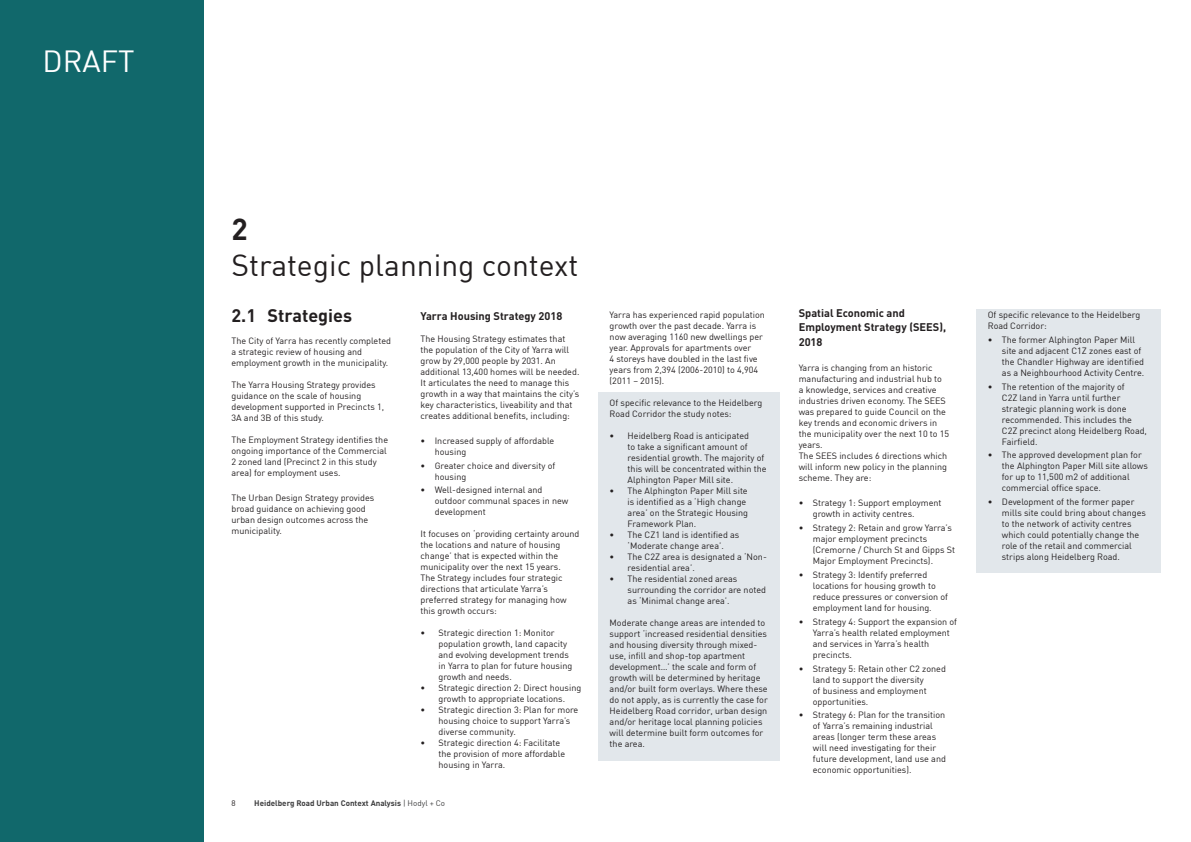
<style>
.page{position:relative;width:1191px;height:842px;background:#fff}
.page>*{position:absolute;margin:0;border:0;box-sizing:border-box;transform-origin:0 0}
.Heading_1_Regular{font:30px "DIN";color:#231f20}
.t1{font:30px "DIN";color:#fff}
.Heading_1{font:700 30px "DIN";color:#231f20}
.Heading_2{font:700 18px "DIN";color:#231f20}
.Heading_3{font:700 11px/14.5px "DIN";color:#231f20}
.Body{font:9px/11px "DIN";color:#231f20}
.t2{font:700 8px "DIN";color:#3e3e3f}
.t3{font:8px "DIN";color:#231f20}
.s1{font-weight:400}
</style>
<div class="page">
<div style="left:0;top:0;width:203px;height:842px;background:#11686b"></div>
<div style="left:976px;top:309px;width:184px;height:264px;background:#e2e7eb"></div>
<div style="left:598px;top:392px;width:182px;height:368px;background:#e2e7eb"></div>
<h1 class="t1" style="left:43px;top:43px;width:94px">DRAFT</h1>
<p class="Heading_1" style="left:231px;top:209px;width:18px">2</p>
<p class="Heading_1_Regular" style="left:231px;top:246px;width:348px">Strategic planning context</p>
<p class="Heading_2" style="left:231px;top:304px;width:122px">2.1 Strategies</p>
<p class="Body" style="left:231px;top:335px;width:161px">The City of Yarra has recently completed a strategic review of housing and employment growth in the municipality.</p>
<p class="Body" style="left:231px;top:379px;width:154px">The Yarra Housing Strategy provides guidance on the scale of housing development supported in Precincts 1,<br>3A and 3B of this study.</p>
<p class="Body" style="left:231px;top:434px;width:158px">The Employment Strategy identifies the ongoing importance of the Commercial 2 zoned land (Precinct 2 in this study area) for employment uses.</p>
<p class="Body" style="left:231px;top:492px;width:144px">The Urban Design Strategy provides broad guidance on achieving good urban design outcomes across the municipality.</p>
<p class="Heading_3" style="left:420px;top:308px;width:143px">Yarra Housing Strategy 2018</p>
<p class="Body" style="left:420px;top:333px;width:160px">The Housing Strategy estimates that the population of the City of Yarra will grow by 29,000 people by 2031. An additional 13,400 homes will be needed.<br>It articulates the need to manage this growth in a way that maintains the city’s key characteristics, liveability and that creates additional benefits, including:</p>
<p class="Body" style="left:435px;top:435px;width:121px;text-indent:-14px">• Increased supply of affordable housing</p>
<p class="Body" style="left:435px;top:460px;width:122px;text-indent:-14px">• Greater choice and diversity of housing</p>
<p class="Body" style="left:435px;top:484px;width:135px;text-indent:-14px">• Well-designed internal and outdoor communal spaces in new development</p>
<p class="Body" style="left:420px;top:528px;width:160px">It focuses on ‘providing certainty around the locations and nature of housing change’ that is expected within the municipality over the next 15 years.<br>The Strategy includes four strategic directions that articulate Yarra’s preferred strategy for managing how this growth occurs:</p>
<p class="Body" style="left:438px;top:627px;width:135px;text-indent:-18px">• Strategic direction 1: Monitor population growth, land capacity and evolving development trends in Yarra to plan for future housing growth and needs.</p>
<p class="Body" style="left:420px;top:682px;width:162px;text-align:center">• Strategic direction 2: Direct housing growth to appropriate locations.</p>
<p class="Body" style="left:438px;top:704px;width:141px;text-indent:-18px">• Strategic direction 3: Plan for more housing choice to support Yarra’s diverse community.</p>
<p class="Body" style="left:438px;top:737px;width:128px;text-indent:-18px">• Strategic direction 4: Facilitate the provision of more affordable housing in Yarra.</p>
<p class="t3" style="left:231px;top:798px;width:6px">8</p>
<p class="t2" style="left:254px;top:798px;width:192px">Heidelberg Road Urban Context Analysis <span class="s1">| Hodyl + Co</span></p>
<p class="Body" style="left:609px;top:309px;width:157px">Yarra has experienced rapid population growth over the past decade. Yarra is now averaging 1160 new dwellings per year. Approvals for apartments over<br>4 storeys have doubled in the last five years from 2,394 (2006-2010) to 4,904 (2011 – 2015).</p>
<p class="Body" style="left:609px;top:397px;width:154px">Of specific relevance to the Heidelberg<br>Road Corridor the study notes:</p>
<p class="Body" style="left:627px;top:430px;width:141px;text-indent:-18px">• Heidelberg Road is anticipated<br>to take a significant amount of residential growth. The majority of this will be concentrated within the Alphington Paper Mill site.</p>
<p class="Body" style="left:627px;top:485px;width:122px;text-indent:-18px">• The Alphington Paper Mill site is identified as a ‘High change area’ on the Strategic Housing<br>Framework Plan.</p>
<p class="Body" style="left:609px;top:529px;width:131px;text-align:center">• The CZ1 land is identified as ‘Moderate change area’.</p>
<p class="Body" style="left:627px;top:551px;width:141px;text-indent:-18px">• The C2Z area is designated a ‘Non&shy;residential area’.</p>
<p class="Body" style="left:627px;top:573px;width:140px;text-indent:-18px">• The residential zoned areas surrounding the corridor are noted as ‘Minimal change area’.</p>
<p class="Body" style="left:609px;top:617px;width:160px">Moderate change areas are intended to support ‘increased residential densities and housing diversity through mixed&shy;use, infill and shop-top apartment development…’ the scale and form of growth will be determined by heritage and/or built form overlays. Where these do not apply, as is currently the case for Heidelberg Road corridor, urban design and/or heritage local planning policies will determine built form outcomes for the area.</p>
<p class="Heading_3" style="left:798px;top:305px;width:149px">Spatial Economic and<br>Employment Strategy (SEES),<br>2018</p>
<p class="Body" style="left:798px;top:362px;width:152px">Yarra is changing from an historic manufacturing and industrial hub to<br>a knowledge, services and creative industries driven economy. The SEES was prepared to guide Council on the key trends and economic drivers in the municipality over the next 10 to 15 years.</p>
<p class="Body" style="left:798px;top:450px;width:150px;text-align:justify">The SEES includes 6 directions which will inform new policy in the planning scheme. They are:</p>
<p class="Body" style="left:813px;top:497px;width:130px;text-indent:-14px">• Strategy 1: Support employment growth in activity centres.</p>
<p class="Body" style="left:813px;top:522px;width:144px;text-indent:-14px">• Strategy 2: Retain and grow Yarra’s major employment precincts (Cremorne / Church St and Gipps St<br>Major Employment Precincts).</p>
<p class="Body" style="left:813px;top:569px;width:137px;text-indent:-14px">• Strategy 3: Identify preferred locations for housing growth to reduce pressures or conversion of employment land for housing.</p>
<p class="Body" style="left:813px;top:616px;width:146px;text-indent:-14px">• Strategy 4: Support the expansion of<br>Yarra’s health related employment and services in Yarra’s health precincts.</p>
<p class="Body" style="left:813px;top:663px;width:134px;text-indent:-14px">• Strategy 5: Retain other C2 zoned land to support the diversity<br>of business and employment opportunities.</p>
<p class="Body" style="left:813px;top:709px;width:135px;text-indent:-14px">• Strategy 6: Plan for the transition of Yarra’s remaining industrial areas (longer term these areas will need investigating for their future development, land use and economic opportunities).</p>
<p class="Body" style="left:987px;top:309px;width:154px">Of specific relevance to the Heidelberg<br>Road Corridor:</p>
<p class="Body" style="left:1002px;top:334px;width:144px;text-indent:-14px">• The former Alphington Paper Mill site and adjacent C1Z zones east of the Chandler Highway are identified as a Neighbourhood Activity Centre.</p>
<p class="Body" style="left:1002px;top:381px;width:147px;text-indent:-14px">• The retention of the majority of<br>C2Z land in Yarra until further strategic planning work is done recommended. This includes the<br>C2Z precinct along Heidelberg Road,<br>Fairfield.</p>
<p class="Body" style="left:1002px;top:449px;width:147px;text-indent:-14px">• The approved development plan for the Alphington Paper Mill site allows for up to 11,500 m2 of additional commercial office space.</p>
<p class="Body" style="left:1002px;top:496px;width:146px;text-indent:-14px">• Development of the former paper mills site could bring about changes to the network of activity centres which could potentially change the role of the retail and commercial strips along Heidelberg Road.</p>
</div>
